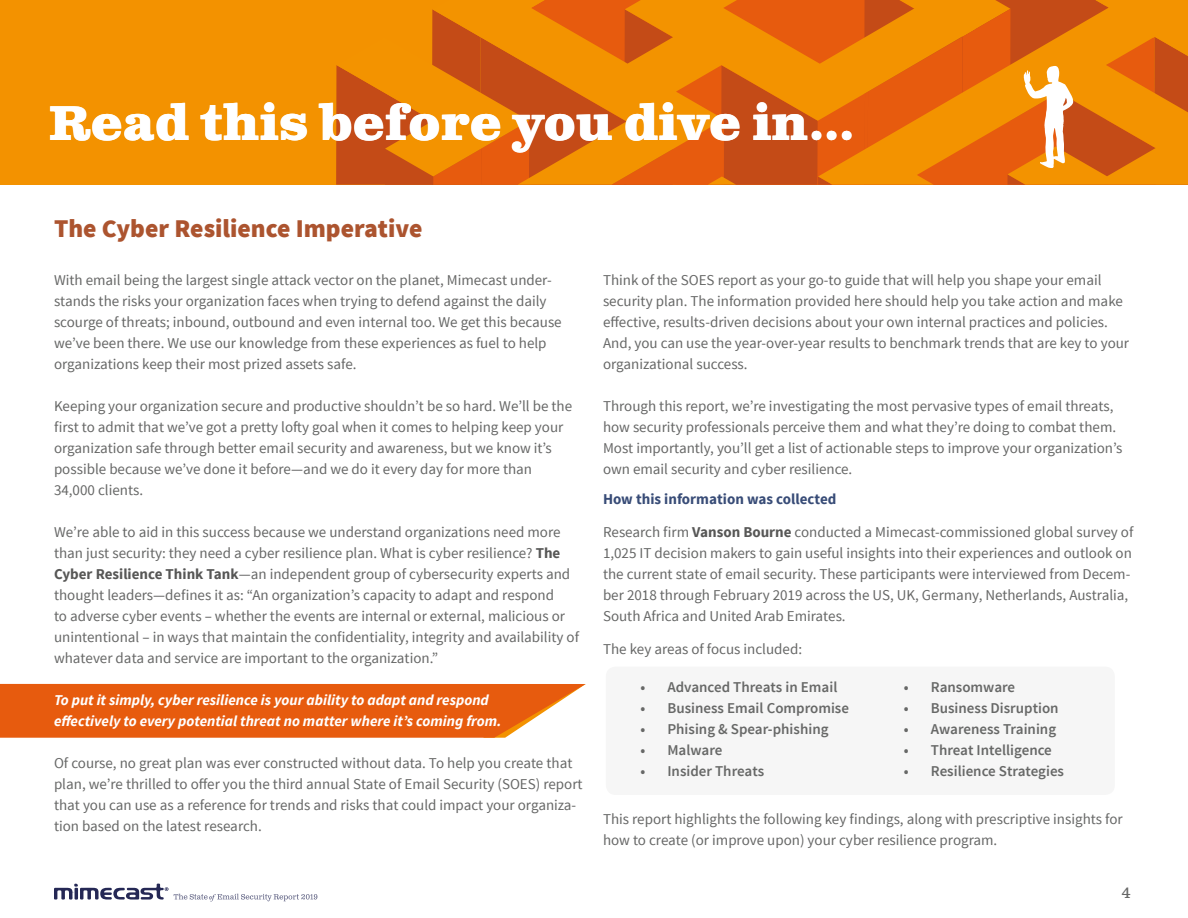
<style>
.page{position:relative;width:1188px;height:918px;background:#fff}
.page>*{position:absolute;margin:0;border:0;box-sizing:border-box;transform-origin:0 0}
.t1{font:700 48.9px "Clarendon Text Pro";color:#fff}
.t2{font:900 25.5px "Source Sans Pro";color:#ac542f}
.t3{font:15px/21px "Source Sans Pro";color:#666766}
.t4{font:600 15px "Source Sans Pro";color:#676867}
.t5{font:italic 700 15px/21px "Source Sans Pro";color:#fff}
.t6{font:700 15px "Source Sans Pro";color:#384c77}
.t7{font:15px "Clarendon Text Pro";color:#666766}
.s1{font-weight:700;color:#575756}
</style>
<div class="page">
<div style="left:0;top:0;width:1188px;height:185px;background:#f39200"></div>
<svg style="left:0;top:684px;width:586px;height:54px;background:#e8671f"></svg>
<svg style="left:54px;top:884px;width:263px;height:18px"></svg>
<svg style="left:336px;top:0;width:852px;height:185px"></svg>
<div style="left:606px;top:667px;width:509px;height:128px;background:#f6f6f6;border-radius:10px"></div>
<h1 class="t1" style="left:48px;top:94px;width:808px">Read this before you dive in…</h1>
<h2 class="t2" style="left:54px;top:212px;width:370px">The Cyber Resilience Imperative</h2>
<p class="t3" style="left:54px;top:270px;width:509px">With email being the largest single attack vector on the planet, Mimecast under&shy;stands the risks your organization faces when trying to defend against the daily scourge of threats; inbound, outbound and even internal too. We get this because we’ve been there. We use our knowledge from these experiences as fuel to help organizations keep their most prized assets safe.</p>
<p class="t3" style="left:54px;top:396px;width:520px">Keeping your organization secure and productive shouldn’t be so hard. We’ll be the first to admit that we’ve got a pretty lofty goal when it comes to helping keep your organization safe through better email security and awareness, but we know it’s possible because we’ve done it before—and we do it every day for more than 34,000 clients.</p>
<p class="t3" style="left:54px;top:522px;width:527px">We’re able to aid in this success because we understand organizations need more than just security: they need a cyber resilience plan. What is cyber resilience? <span class="s1">The Cyber Resilience Think Tank</span>—an independent group of cybersecurity experts and thought leaders—defines it as: “An organization’s capacity to adapt and respond<br>to adverse cyber events – whether the events are internal or external, malicious or unintentional – in ways that maintain the confidentiality, integrity and availability of whatever data and service are important to the organization.”</p>
<p class="t5" style="left:54px;top:689px;width:449px">To put it simply, cyber resilience is your ability to adapt and respond effectively to every potential threat no matter where it’s coming from.</p>
<p class="t3" style="left:54px;top:753px;width:530px">Of course, no great plan was ever constructed without data. To help you create that plan, we’re thrilled to offer you the third annual State of Email Security (SOES) report that you can use as a reference for trends and risks that could impact your organiza&shy;tion based on the latest research.</p>
<p class="t3" style="left:603px;top:270px;width:528px">Think of the SOES report as your go-to guide that will help you shape your email security plan. The information provided here should help you take action and make effective, results-driven decisions about your own internal practices and policies.<br>And, you can use the year-over-year results to benchmark trends that are key to your organizational success.</p>
<p class="t3" style="left:603px;top:396px;width:521px">Through this report, we’re investigating the most pervasive types of email threats, how security professionals perceive them and what they’re doing to combat them.<br>Most importantly, you’ll get a list of actionable steps to improve your organization’s own email security and cyber resilience.</p>
<p class="t6" style="left:603px;top:489px;width:235px">How this information was collected</p>
<p class="t3" style="left:603px;top:522px;width:532px">Research firm <span class="s1">Vanson Bourne</span> conducted a Mimecast-commissioned global survey of 1,025 IT decision makers to gain useful insights into their experiences and outlook on the current state of email security. These participants were interviewed from Decem&shy;ber 2018 through February 2019 across the US, UK, Germany, Netherlands, Australia, South Africa and United Arab Emirates.</p>
<p class="t3" style="left:603px;top:639px;width:201px">The key areas of focus included:</p>
<p class="t4" style="left:640px;top:677px;width:199px">• Advanced Threats in Email</p>
<p class="t4" style="left:640px;top:698px;width:210px">• Business Email Compromise</p>
<p class="t4" style="left:640px;top:719px;width:190px">• Phising &amp; Spear-phishing</p>
<p class="t4" style="left:640px;top:740px;width:84px">• Malware</p>
<p class="t4" style="left:640px;top:761px;width:125px">• Insider Threats</p>
<p class="t4" style="left:904px;top:677px;width:113px">• Ransomware</p>
<p class="t4" style="left:904px;top:698px;width:156px">• Business Disruption</p>
<p class="t4" style="left:904px;top:719px;width:154px">• Awareness Training</p>
<p class="t4" style="left:904px;top:740px;width:150px">• Threat Intelligence</p>
<p class="t4" style="left:904px;top:761px;width:162px">• Resilience Strategies</p>
<p class="t3" style="left:603px;top:809px;width:521px">This report highlights the following key findings, along with prescriptive insights for how to create (or improve upon) your cyber resilience program.</p>
<p class="t7" style="left:1122px;top:884px;width:11px">4</p>
</div>
